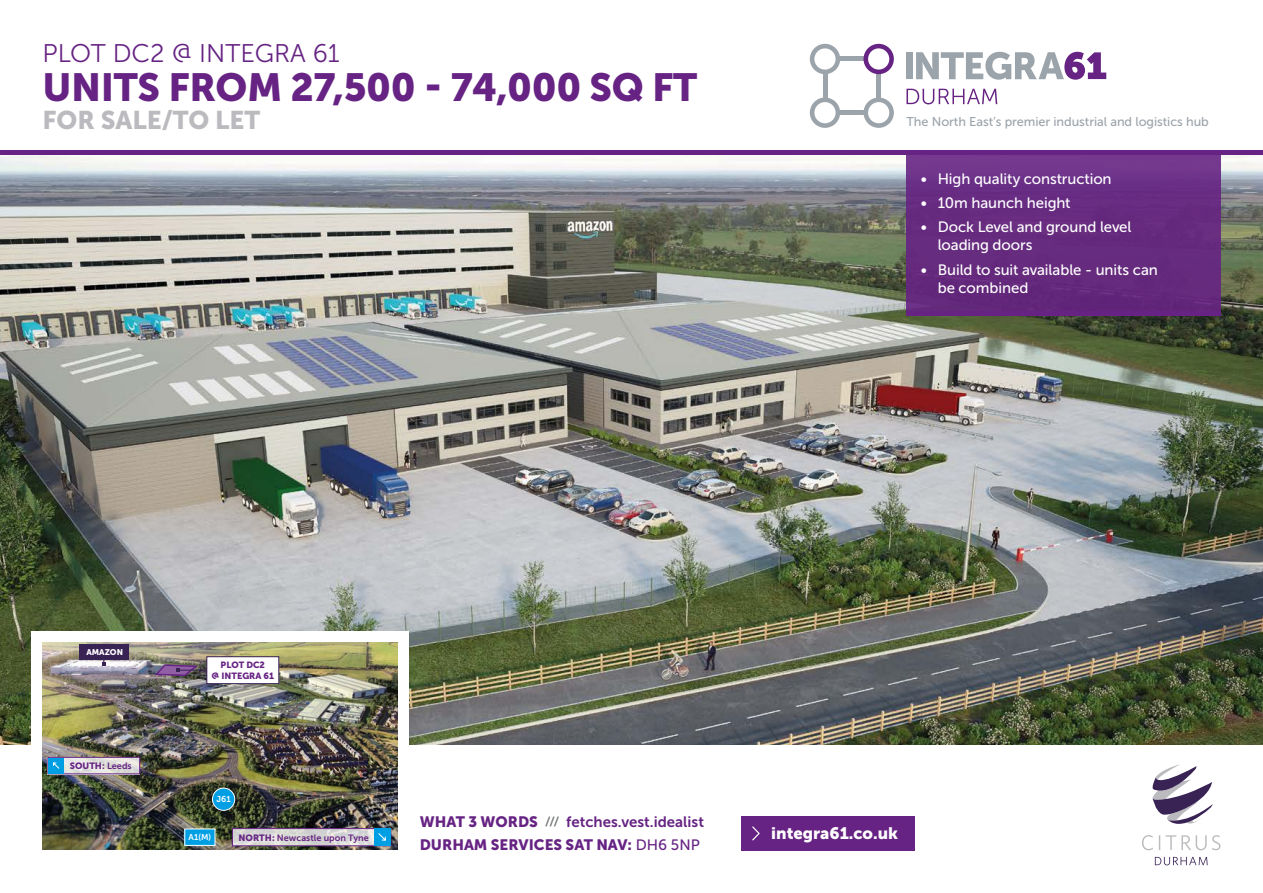
<style>
.page{position:relative;width:1263px;height:893px;background:#fff}
.page>*{position:absolute;margin:0;border:0;box-sizing:border-box;transform-origin:0 0}
.t1{font:39px "Museo Sans 900";letter-spacing:-.01em;color:#662383}
.t2{font:25.5px "Museo Sans 300";color:#662383}
.t3{font:25.5px "Museo Sans 900";color:#bbbabe}
.t4{font:16.5px "Museo Sans 900";color:#fff}
.t5{font:15px/18px "Museo Sans 500";letter-spacing:-.005em;color:#fff}
.t6{font:15px "Museo Sans 900";color:#662383}
.t7{font:15px "Museo Sans 700";color:#662383}
.t8{font:12.75px "Museo Sans 500";letter-spacing:-.005em;color:#9ca4ab}
.t9{font:9.15px "Museo Sans 700";color:#662383}
.t10{font:9.15px "Museo Sans 900";color:#662383}
.t11{font:9px/10.8px "Museo Sans 900";color:#662383;text-align:center}
.t12{font:8.55px "Museo Sans 700";color:#fff}
.t13{font:8.25px "Museo Sans 900";color:#fff}
.s1{font-family:"Museo Sans 700"}
.s2{font-family:"Museo Sans 900"}
.s3{font-family:"Museo Sans 500"}
</style>
<div class="page">
<img style="left:0;top:155px;width:1263px;height:589px">
<div style="left:31px;top:631px;width:378px;height:224px;background:#fff"></div>
<img style="left:43px;top:642px;width:354px;height:208px">
<div style="left:212px;top:788px;width:23px;height:22px;background:#009fe3;border-radius:50%"></div>
<div style="left:212px;top:788px;width:23px;height:23px;border:1px solid #fff;border-radius:50%"></div>
<div style="left:185px;top:829px;width:30px;height:16px;background:#009fe3"></div>
<div style="left:184px;top:829px;width:31px;height:17px;border:1px solid #fff"></div>
<svg style="left:64px;top:759px;width:74px;height:13px"></svg>
<div style="left:48px;top:757px;width:92px;height:17px;border:1px solid #662383"></div>
<div style="left:48px;top:758px;width:16px;height:15px;background:#009fe3"></div>
<svg style="left:53px;top:762px;width:7px;height:7px"></svg>
<svg style="left:234px;top:830px;width:140px;height:14px;background:#d9d9d7"></svg>
<div style="left:232px;top:828px;width:159px;height:18px;border:1px solid #662383"></div>
<div style="left:374px;top:829px;width:17px;height:17px;background:#009fe3"></div>
<svg style="left:378px;top:833px;width:8px;height:8px"></svg>
<svg style="left:102px;top:659px;width:3px;height:6px"></svg>
<div style="left:79px;top:644px;width:50px;height:15px;background:#392254"></div>
<svg style="left:1152px;top:764px;width:61px;height:60px"></svg>
<svg style="left:1142px;top:835px;width:78px;height:15px"></svg>
<svg style="left:1155px;top:857px;width:53px;height:8px"></svg>
<svg style="left:545px;top:816px;width:14px;height:11px"></svg>
<div style="left:742px;top:817px;width:173px;height:34px;background:#662383"></div>
<svg style="left:752px;top:826px;width:8px;height:15px"></svg>
<hr style="left:0;top:151px;width:1263px;height:4px;background:#662383">
<div style="left:906px;top:155px;width:314px;height:156px;background:linear-gradient(to right,#682c81,#672c81)"></div>
<hr style="left:906px;top:311px;width:314px;height:4px;background:#662383">
<svg style="left:810px;top:44px;width:30px;height:30px"></svg>
<svg style="left:863px;top:98px;width:31px;height:30px"></svg>
<div style="left:838px;top:110px;width:28px;height:5px;background:#9ca4ab"></div>
<hr style="left:838px;top:57px;width:28px;height:4px;background:#9ca4ab">
<div style="left:876px;top:72px;width:5px;height:28px;background:#9ca4ab"></div>
<hr style="left:823px;top:72px;width:4px;height:28px;background:#9ca4ab">
<svg style="left:810px;top:98px;width:30px;height:30px"></svg>
<svg style="left:863px;top:44px;width:31px;height:30px"></svg>
<div style="left:906px;top:52px;width:7px;height:27px;background:#9ca4ab"></div>
<svg style="left:916px;top:52px;width:190px;height:28px"></svg>
<svg style="left:906px;top:89px;width:91px;height:15px"></svg>
<div style="left:207px;top:657px;width:72px;height:27px;background:#fff"></div>
<div style="left:206px;top:656px;width:73px;height:28px;border:1px solid #392254"></div>
<svg style="left:153px;top:663px;width:53px;height:14px"></svg>
<h2 class="t2" style="left:43px;top:39px;width:299px">PLOT DC2 @ INTEGRA 61</h2>
<h1 class="t1" style="left:43px;top:65px;width:656px">UNITS FROM 27,500 - 74,000 SQ FT</h1>
<h2 class="t3" style="left:43px;top:106px;width:219px">FOR SALE/TO LET</h2>
<p class="t8" style="left:906px;top:114px;width:304px">The North East’s premier industrial and logistics hub</p>
<p class="t5" style="left:921px;top:169px;width:192px">• High quality construction</p>
<p class="t5" style="left:921px;top:194px;width:151px">• 10m haunch height</p>
<p class="t5" style="left:938px;top:218px;width:195px;text-indent:-17px">• Dock Level and ground level loading doors</p>
<p class="t5" style="left:938px;top:261px;width:222px;text-indent:-17px">• Build to suit available - units can be combined</p>
<p class="t13" style="left:86px;top:647px;width:38px">AMAZON</p>
<p class="t10" style="left:70px;top:761px;width:63px">SOUTH: <span class="s1">Leeds</span></p>
<p class="t11" style="left:212px;top:659px;width:64px">PLOT DC2<br>@ INTEGRA 61</p>
<p class="t12" style="left:217px;top:795px;width:16px">J61</p>
<p class="t12" style="left:189px;top:833px;width:24px">A1(M)</p>
<p class="t9" style="left:239px;top:832px;width:132px"><span class="s2">NORTH:</span> Newcastle upon Tyne</p>
<p class="t6" style="left:420px;top:813px;width:120px">WHAT 3 WORDS</p>
<p class="t7" style="left:566px;top:813px;width:139px">fetches.vest.idealist</p>
<p class="t6" style="left:420px;top:837px;width:282px">DURHAM SERVICES SAT NAV: <span class="s3">DH6 5NP</span></p>
<p class="t4" style="left:771px;top:824px;width:128px">integra61.co.uk</p>
</div>
